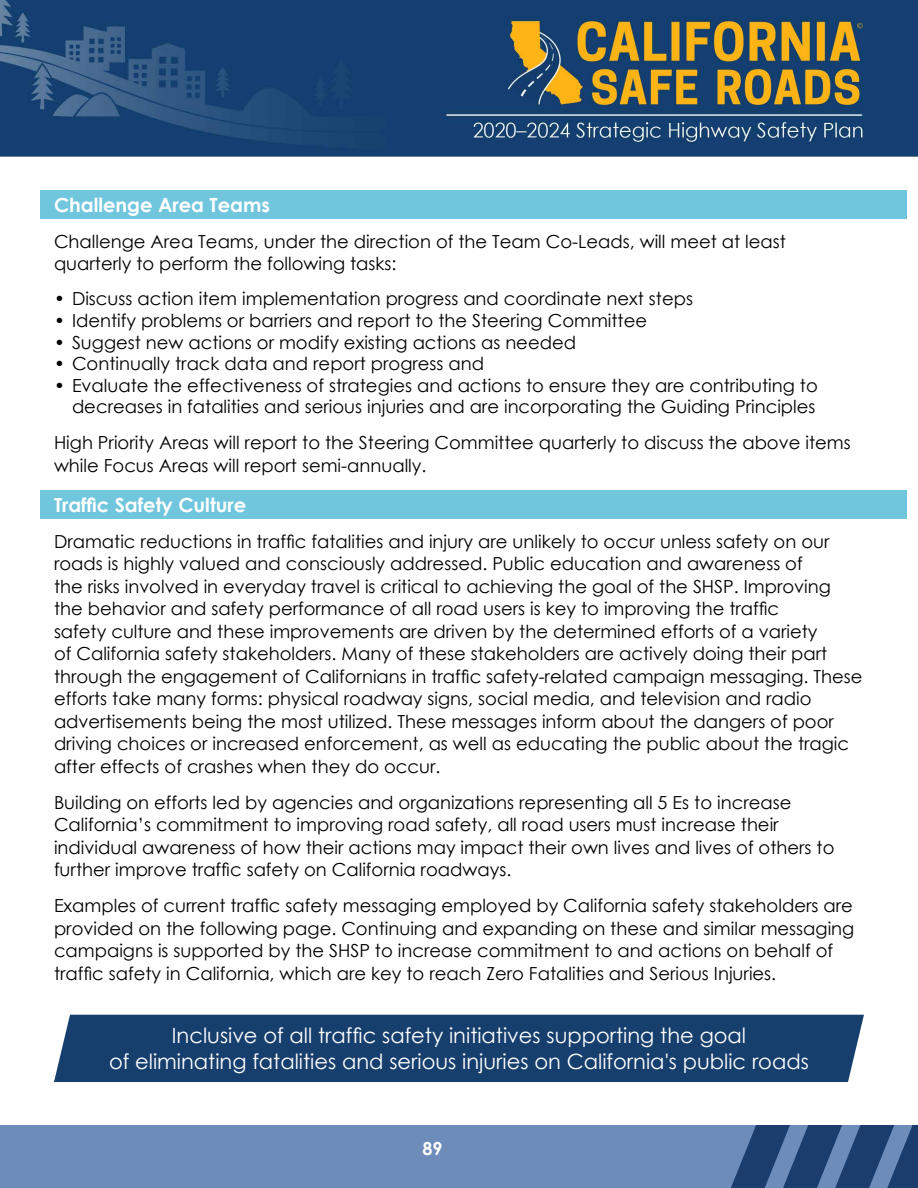
<style>
.page{position:relative;width:918px;height:1188px;background:#fff}
.page>*{position:absolute;margin:0;border:0;box-sizing:border-box;transform-origin:0 0}
.Table_and_Figures{font:21px/25.2px "Century Gothic";color:#fff;text-align:center}
.t1{font:700 19.5px "Century Gothic";color:#fff}
.Body_Copy{font:18px/22.5px "Century Gothic";color:#000}
.t2{font:700 18px "Century Gothic";color:#fff}
</style>
<div class="page">
<div style="left:0;top:1125px;width:918px;height:63px;background:#6e8cba"></div>
<svg style="left:731px;top:1125px;width:187px;height:63px"></svg>
<img style="left:0;top:0;width:918px;height:156px">
<div style="left:54px;top:1015px;width:810px;height:67px;background:#173f6e"></div>
<div style="left:40px;top:190px;width:867px;height:28px;background:#70c6dd"></div>
<div style="left:40px;top:490px;width:867px;height:28px;background:#70c6dd"></div>
<h3 class="t1" style="left:54px;top:190px;width:218px">Challenge Area Teams</h3>
<p class="Body_Copy" style="left:54px;top:230px;width:733px">Challenge Area Teams, under the direction of the Team Co-Leads, will meet at least quarterly to perform the following tasks:</p>
<p class="Body_Copy" style="left:54px;top:287px;width:641px">• Discuss action item implementation progress and coordinate next steps</p>
<p class="Body_Copy" style="left:54px;top:309px;width:595px">• Identify problems or barriers and report to the Steering Committee</p>
<p class="Body_Copy" style="left:54px;top:330px;width:524px">• Suggest new actions or modify existing actions as needed</p>
<p class="Body_Copy" style="left:54px;top:352px;width:432px">• Continually track data and report progress and</p>
<p class="Body_Copy" style="left:54px;top:374px;width:765px;line-height:21.6px;text-align:right">• Evaluate the effectiveness of strategies and actions to ensure they are contributing to decreases in fatalities and serious injuries and are incorporating the Guiding Principles</p>
<p class="Body_Copy" style="left:54px;top:431px;width:798px">High Priority Areas will report to the Steering Committee quarterly to discuss the above items while Focus Areas will report semi-annually.</p>
<h3 class="t1" style="left:54px;top:490px;width:194px">Traffic Safety Culture</h3>
<p class="Body_Copy" style="left:54px;top:530px;width:810px">Dramatic reductions in traffic fatalities and injury are unlikely to occur unless safety on our roads is highly valued and consciously addressed. Public education and awareness of<br>the risks involved in everyday travel is critical to achieving the goal of the SHSP. Improving the behavior and safety performance of all road users is key to improving the traffic<br>safety culture and these improvements are driven by the determined efforts of a variety<br>of California safety stakeholders. Many of these stakeholders are actively doing their part through the engagement of Californians in traffic safety-related campaign messaging. These efforts take many forms: physical roadway signs, social media, and television and radio advertisements being the most utilized. These messages inform about the dangers of poor driving choices or increased enforcement, as well as educating the public about the tragic after effects of crashes when they do occur.</p>
<p class="Body_Copy" style="left:54px;top:791px;width:782px">Building on efforts led by agencies and organizations representing all 5 Es to increase California’s commitment to improving road safety, all road users must increase their individual awareness of how their actions may impact their own lives and lives of others to further improve traffic safety on California roadways.</p>
<p class="Body_Copy" style="left:54px;top:894px;width:802px">Examples of current traffic safety messaging employed by California safety stakeholders are provided on the following page. Continuing and expanding on these and similar messaging campaigns is supported by the SHSP to increase commitment to and actions on behalf of traffic safety in California, which are key to reach Zero Fatalities and Serious Injuries.</p>
<p class="Table_and_Figures" style="left:109px;top:1023px;width:701px">Inclusive of all traffic safety initiatives supporting the goal<br>of eliminating fatalities and serious injuries on California's public roads</p>
<p class="t2" style="left:422px;top:1135px;width:22px">89</p>
</div>
